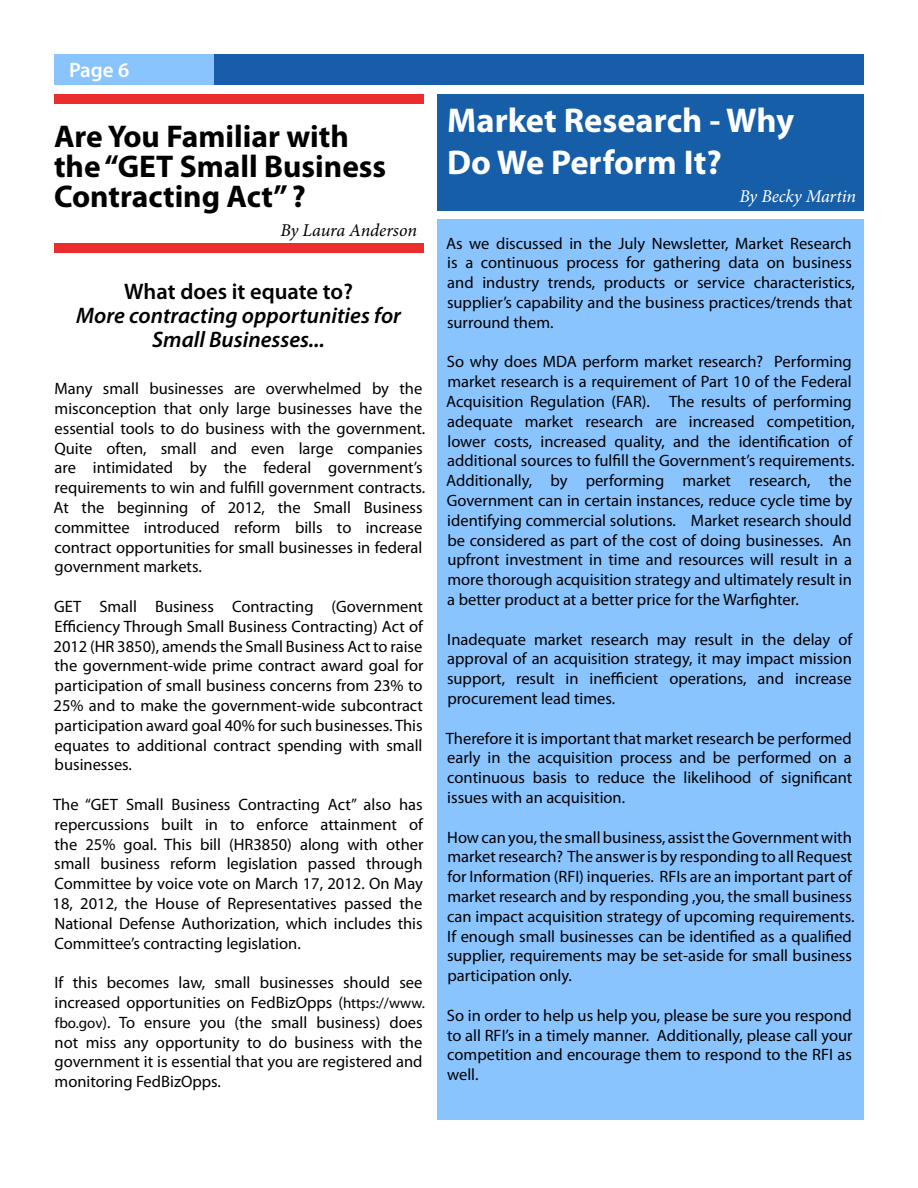
<style>
.page{position:relative;width:918px;height:1188px;background:#fff}
.page>*{position:absolute;margin:0;border:0;box-sizing:border-box;transform-origin:0 0}
.t1{font:700 34.5px/41.4px "Myriad Pro";color:#fff}
.t2{font:700 31.5px/30px "Myriad Pro";color:#000}
.t3{font:italic 600 22.5px/24px "Myriad Pro";color:#000;text-align:center}
.t4{font:600 22.5px "Myriad Pro";color:#000}
.t5{font:600 21px "Myriad Pro";color:#fff}
.t6{font:italic 18px "Minion Pro";letter-spacing:-.01em;color:#000}
.t7{font:italic 18px "Minion Pro";letter-spacing:-.015em;color:#fff}
.t8{font:16.5px/19.8px "Myriad Pro";color:#000}
.s1{font-size:15px}
</style>
<div class="page">
<div style="left:54px;top:54px;width:810px;height:31px;background:#175dab"></div>
<div style="left:54px;top:54px;width:160px;height:31px;background:#89c4ff"></div>
<div style="left:437px;top:94px;width:426px;height:117px;background:#175ea8"></div>
<div style="left:437px;top:219px;width:426px;height:901px;background:#89c4ff"></div>
<div style="left:54px;top:94px;width:369px;height:10px;background:#eb2d2e"></div>
<div style="left:54px;top:243px;width:369px;height:9px;background:#eb2d2e"></div>
<p class="t5" style="left:69px;top:57px;width:62px">Page 6</p>
<h2 class="t2" style="left:54px;top:121px;width:334px">Are You Familiar with the “GET Small Business<br>Contracting Act” ?</h2>
<p class="t6" style="left:281px;top:218px;width:138px">By Laura Anderson</p>
<h3 class="t4" style="left:124px;top:277px;width:230px">What does it equate to?</h3>
<h3 class="t3" style="left:76px;top:303px;width:326px">More contracting opportunities for<br>Small Businesses...</h3>
<p class="t8" style="left:53px;top:379px;width:373px">Many small businesses are overwhelmed by the misconception that only large businesses have the essential tools to do business with the government.<br>Quite often, small and even large companies are intimidated by the federal government’s requirements to win and fulfill government contracts.<br>At the beginning of 2012, the Small Business committee introduced reform bills to increase contract opportunities for small businesses in federal government markets.</p>
<p class="t8" style="left:54px;top:596px;width:371px;text-align:justify">GET Small Business Contracting (Government Efficiency Through Small Business Contracting) Act of 2012 (HR 3850), amends the Small Business Act to raise the government-wide prime contract award goal for participation of small business concerns from 23% to 25% and to make the government-wide subcontract participation award goal 40% for such businesses. This equates to additional contract spending with small businesses.</p>
<p class="t8" style="left:53px;top:794px;width:372px;text-align:justify">The “GET Small Business Contracting Act” also has repercussions built in to enforce attainment of the 25% goal. This bill (HR3850) along with other small business reform legislation passed through Committee by voice vote on March 17, 2012. On May 18, 2012, the House of Representatives passed the National Defense Authorization, which includes this Committee’s contracting legislation.</p>
<p class="t8" style="left:55px;top:973px;width:372px">If this becomes law, small businesses should see increased opportunities on FedBizOpps (<span class="s1">https://www. fbo.gov</span>). To ensure you (the small business) does not miss any opportunity to do business with the government it is essential that you are registered and monitoring FedBizOpps.</p>
<h1 class="t1" style="left:447px;top:99px;width:349px">Market Research - Why<br>Do We Perform It?</h1>
<p class="t7" style="left:739px;top:184px;width:118px">By Becky Martin</p>
<p class="t8" style="left:446px;top:233px;width:410px">As we discussed in the July Newsletter, Market Research is a continuous process for gathering data on business and industry trends, products or service characteristics, supplier’s capability and the business practices/trends that surround them.</p>
<p class="t8" style="left:446px;top:352px;width:410px">So why does MDA perform market research? Performing market research is a requirement of Part 10 of the Federal Acquisition Regulation (FAR). The results of performing adequate market research are increased competition, lower costs, increased quality, and the identification of additional sources to fulfill the Government’s requirements.<br>Additionally, by performing market research, the Government can in certain instances, reduce cycle time by identifying commercial solutions. Market research should be considered as part of the cost of doing businesses. An upfront investment in time and resources will result in a more thorough acquisition strategy and ultimately result in a better product at a better price for the Warfighter.</p>
<p class="t8" style="left:447px;top:629px;width:407px;text-align:justify">Inadequate market research may result in the delay of approval of an acquisition strategy, it may impact mission support, result in inefficient operations, and increase procurement lead times.</p>
<p class="t8" style="left:446px;top:728px;width:408px;text-align:justify">Therefore it is important that market research be performed early in the acquisition process and be performed on a continuous basis to reduce the likelihood of significant issues with an acquisition.</p>
<p class="t8" style="left:447px;top:827px;width:409px">How can you, the small business, assist the Government with market research? The answer is by responding to all Request for Information (RFI) inqueries. RFIs are an important part of market research and by responding ,you, the small business can impact acquisition strategy of upcoming requirements.<br>If enough small businesses can be identified as a qualified supplier, requirements may be set-aside for small business participation only.</p>
<p class="t8" style="left:447px;top:1005px;width:407px;text-align:justify">So in order to help us help you, please be sure you respond to all RFI’s in a timely manner. Additionally, please call your competition and encourage them to respond to the RFI as well.</p>
</div>
